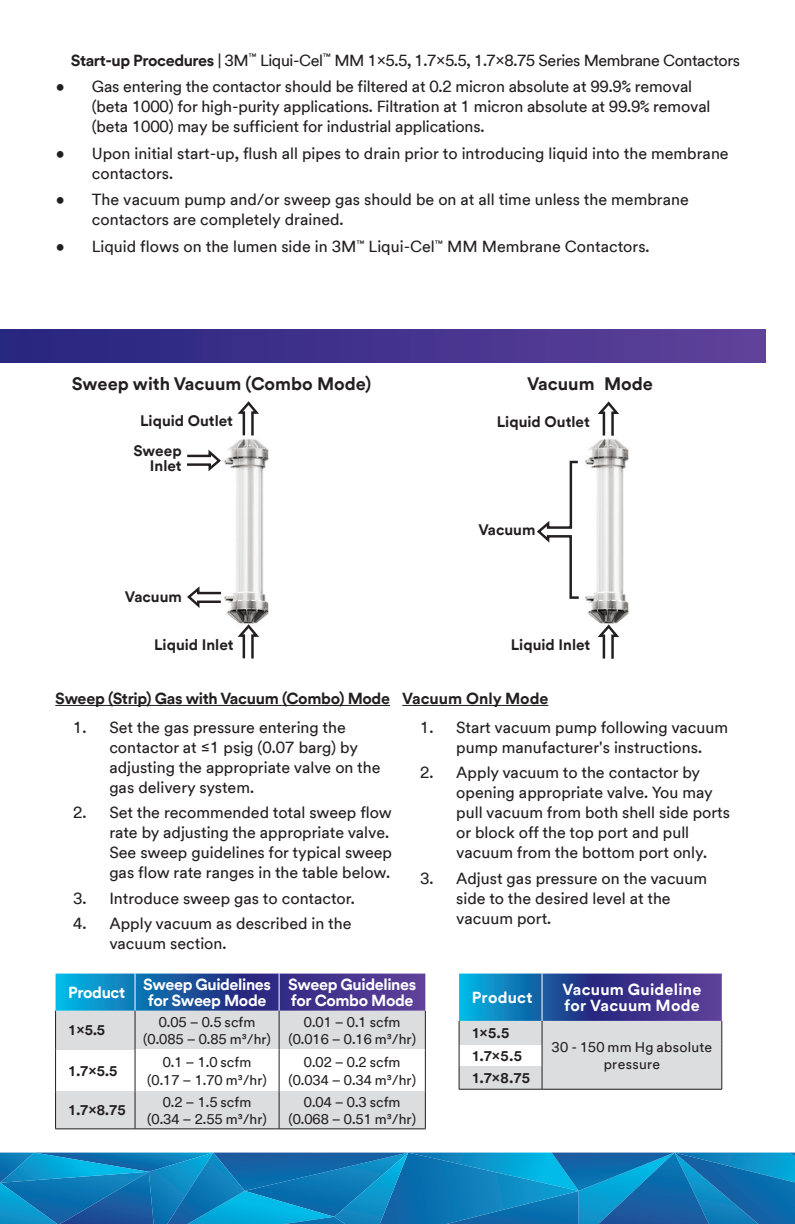
<style>
.page{position:relative;width:795px;height:1224px;background:#fff}
.page>*{position:absolute;margin:0;border:0;box-sizing:border-box;transform-origin:0 0}
.t1{font:18px "Rxtrdk 3 M Circular TT Bold";color:#231f20}
.t2{font:16px/20px "Nykbkt 3 M Circular TT Book";color:#231f20}
.t3{font:16px "Nykbkt 3 M Circular TT Book";letter-spacing:-.025em;color:#231f20}
.t4{font:16px/16px "Rxtrdk 3 M Circular TT Bold";letter-spacing:-.025em;color:#fff}
.t5{font:16px "Rxtrdk 3 M Circular TT Bold";letter-spacing:-.02em;color:#231f20}
.t6{font:16px/16px "Rxtrdk 3 M Circular TT Bold";letter-spacing:.015em;color:#fff}
.t7{font:16px "Rxtrdk 3 M Circular TT Bold";color:#231f20}
.t8{font:15.2px/29.8px "Rxtrdk 3 M Circular TT Bold";color:#231f20}
.t9{font:14px/17.6px "Nykbkt 3 M Circular TT Book";color:#231f20;text-align:center}
.t10{font:14px "Rxtrdk 3 M Circular TT Bold";color:#231f20}
.t11{font:14px/17px "Nykbkt 3 M Circular TT Book";letter-spacing:.02em;color:#231f20;text-align:center}
.s1{font-family:"Rxtrdk 3 M Circular TT Bold"}
.s2{font-family:"Sndyrv 3 M Circular TT Book"}
</style>
<div class="page">
<svg style="left:0;top:1152px;width:795px;height:72px;background:#107eba"></svg>
<svg style="left:56px;top:973px;width:369px;height:37px;background:#2e55a0"></svg>
<hr style="left:278px;top:973px;width:1px;height:37px;background:#fff">
<hr style="left:134px;top:973px;width:1px;height:37px;background:#fff">
<hr style="left:55px;top:705px;width:335px;height:1px;background:#231f20">
<hr style="left:402px;top:705px;width:146px;height:1px;background:#231f20">
<div style="left:56px;top:1010px;width:79px;height:39px;background:#dcdddf"></div>
<div style="left:135px;top:1010px;width:144px;height:39px;background:#dcdddf"></div>
<div style="left:279px;top:1010px;width:146px;height:39px;background:#dcdddf"></div>
<div style="left:56px;top:1091px;width:79px;height:37px;background:#dcdddf"></div>
<div style="left:135px;top:1091px;width:144px;height:37px;background:#dcdddf"></div>
<div style="left:279px;top:1091px;width:146px;height:37px;background:#dcdddf"></div>
<hr style="left:135px;top:1010px;width:1px;height:39px;background:#231f20">
<hr style="left:135px;top:1091px;width:1px;height:37px;background:#231f20">
<hr style="left:279px;top:1010px;width:1px;height:39px;background:#231f20">
<hr style="left:279px;top:1091px;width:1px;height:37px;background:#231f20">
<hr style="left:135px;top:1049px;width:1px;height:42px;background:#231f20">
<hr style="left:279px;top:1049px;width:1px;height:42px;background:#231f20">
<hr style="left:55px;top:1010px;width:1px;height:39px;background:#231f20">
<hr style="left:425px;top:1010px;width:1px;height:39px;background:#231f20">
<hr style="left:55px;top:1049px;width:1px;height:42px;background:#231f20">
<hr style="left:425px;top:1049px;width:1px;height:42px;background:#231f20">
<hr style="left:55px;top:1091px;width:1px;height:37px;background:#231f20">
<hr style="left:425px;top:1091px;width:1px;height:37px;background:#231f20">
<hr style="left:55px;top:1128px;width:80px;height:1px;background:#231f20">
<hr style="left:135px;top:1128px;width:144px;height:1px;background:#231f20">
<hr style="left:279px;top:1128px;width:146px;height:1px;background:#231f20">
<hr style="left:542px;top:1088px;width:180px;height:1px;background:#231f20">
<svg style="left:459px;top:973px;width:263px;height:115px;background:#94a5c5"></svg>
<hr style="left:459px;top:1088px;width:83px;height:1px;background:#231f20">
<div style="left:0;top:330px;width:765px;height:32px;background:linear-gradient(to right,#26257f,#60419a)"></div>
<svg style="left:237px;top:401px;width:22px;height:35px"></svg>
<svg style="left:187px;top:449px;width:34px;height:23px"></svg>
<svg style="left:187px;top:586px;width:34px;height:22px"></svg>
<img style="left:224px;top:439px;width:45px;height:183px">
<svg style="left:237px;top:622px;width:22px;height:37px"></svg>
<svg style="left:597px;top:401px;width:22px;height:35px"></svg>
<img style="left:585px;top:439px;width:44px;height:183px">
<svg style="left:537px;top:460px;width:42px;height:139px"></svg>
<svg style="left:597px;top:622px;width:22px;height:37px"></svg>
<p class="t3" style="left:71px;top:49px;width:670px"><span class="s1">Start-up Procedures</span> | 3M<sup>™</sup> Liqui-Cel<sup>™</sup> MM 1×5.5, 1.7×5.5, 1.7×8.75 Series Membrane Contactors</p>
<p class="t2" style="left:92px;top:76px;width:620px;text-indent:-36px">• Gas entering the contactor should be filtered at 0.2 micron absolute at 99.9% removal (beta 1000) for high-purity applications. Filtration at 1 micron absolute at 99.9% removal (beta 1000) may be sufficient for industrial applications.</p>
<p class="t2" style="left:92px;top:142px;width:638px;text-indent:-36px">• Upon initial start-up, flush all pipes to drain prior to introducing liquid into the membrane contactors.</p>
<p class="t2" style="left:92px;top:189px;width:598px;text-indent:-36px">• The vacuum pump and/or sweep gas should be on at all time unless the membrane contactors are completely drained.</p>
<p class="t2" style="left:56px;top:236px;width:595px">• Liquid flows on the lumen side in 3M<sup>™</sup> Liqui-Cel<sup>™</sup> MM Membrane Contactors.</p>
<h3 class="t1" style="left:72px;top:371px;width:301px">Sweep with Vacuum (Combo Mode)</h3>
<p class="t8" style="left:133px;top:405px;width:101px;text-indent:7px">Liquid Outlet<br>Sweep</p>
<p class="t8" style="left:150px;top:450px;width:33px">Inlet</p>
<h3 class="t1" style="left:527px;top:371px;width:127px">Vacuum Mode</h3>
<p class="t8" style="left:497px;top:405px;width:94px">Liquid Outlet</p>
<p class="t8" style="left:478px;top:514px;width:59px">Vacuum</p>
<p class="t8" style="left:125px;top:581px;width:59px">Vacuum</p>
<p class="t8" style="left:154px;top:628px;width:81px">Liquid Inlet</p>
<h4 class="t5" style="left:55px;top:687px;width:336px">Sweep (Strip) Gas with Vacuum (Combo) Mode</h4>
<p class="t2" style="left:109px;top:716px;width:273px;text-indent:-36px">1. Set the gas pressure entering the <span class="s2">contactor at ≤1 psig (0.07 barg) by </span>adjusting the appropriate valve on the gas delivery system.</p>
<p class="t2" style="left:109px;top:801px;width:284px;text-indent:-36px">2. Set the recommended total sweep flow rate by adjusting the appropriate valve.<br>See sweep guidelines for typical sweep gas flow rate ranges in the table below.</p>
<p class="t2" style="left:73px;top:887px;width:283px">3. Introduce sweep gas to contactor.</p>
<p class="t2" style="left:109px;top:912px;width:243px;text-indent:-36px">4. Apply vacuum as described in the vacuum section.</p>
<p class="t4" style="left:68px;top:983px;width:58px">Product</p>
<p class="t4" style="left:143px;top:975px;width:130px">Sweep Guidelines for Sweep Mode</p>
<p class="t4" style="left:288px;top:975px;width:130px">Sweep Guidelines for Combo Mode</p>
<p class="t10" style="left:68px;top:1020px;width:39px">1×5.5</p>
<p class="t9" style="left:143px;top:1012px;width:129px">0.05 – 0.5 scfm (0.085 – 0.85 m<span class="s2">3</span>/hr)</p>
<p class="t9" style="left:288px;top:1012px;width:129px">0.01 – 0.1 scfm (0.016 – 0.16 m<span class="s2">3</span>/hr)</p>
<p class="t10" style="left:68px;top:1060px;width:51px">1.7×5.5</p>
<p class="t9" style="left:147px;top:1052px;width:121px">0.1 – 1.0 scfm (0.17 – 1.70 m<span class="s2">3</span>/hr)</p>
<p class="t9" style="left:288px;top:1052px;width:129px">0.02 – 0.2 scfm (0.034 – 0.34 m<span class="s2">3</span>/hr)</p>
<p class="t10" style="left:68px;top:1100px;width:59px">1.7×8.75</p>
<p class="t9" style="left:147px;top:1091px;width:121px">0.2 – 1.5 scfm (0.34 – 2.55 m<span class="s2">3</span>/hr)</p>
<p class="t9" style="left:288px;top:1091px;width:129px">0.04 – 0.3 scfm (0.068 – 0.51 m<span class="s2">3</span>/hr)</p>
<p class="t8" style="left:511px;top:629px;width:81px">Liquid Inlet</p>
<h4 class="t7" style="left:402px;top:687px;width:148px">Vacuum Only Mode</h4>
<p class="t2" style="left:456px;top:716px;width:273px;text-indent:-36px">1. Start vacuum pump following vacuum pump manufacturer's instructions.</p>
<p class="t2" style="left:456px;top:761px;width:275px;text-indent:-36px">2. Apply vacuum to the contactor by opening appropriate valve. You may pull vacuum from both shell side ports or block off the top port and pull vacuum from the bottom port only.</p>
<p class="t2" style="left:456px;top:867px;width:252px;text-indent:-36px">3. Adjust gas pressure on the vacuum side to the desired level at the vacuum port.</p>
<p class="t6" style="left:471px;top:988px;width:62px">Product</p>
<p class="t6" style="left:562px;top:980px;width:141px">Vacuum Guideline for Vacuum Mode</p>
<p class="t10" style="left:471px;top:1023px;width:39px">1×5.5</p>
<p class="t11" style="left:551px;top:1037px;width:162px">30 - 150 mm Hg absolute pressure</p>
<p class="t10" style="left:471px;top:1045px;width:52px">1.7×5.5</p>
<p class="t10" style="left:471px;top:1067px;width:60px">1.7×8.75</p>
</div>
